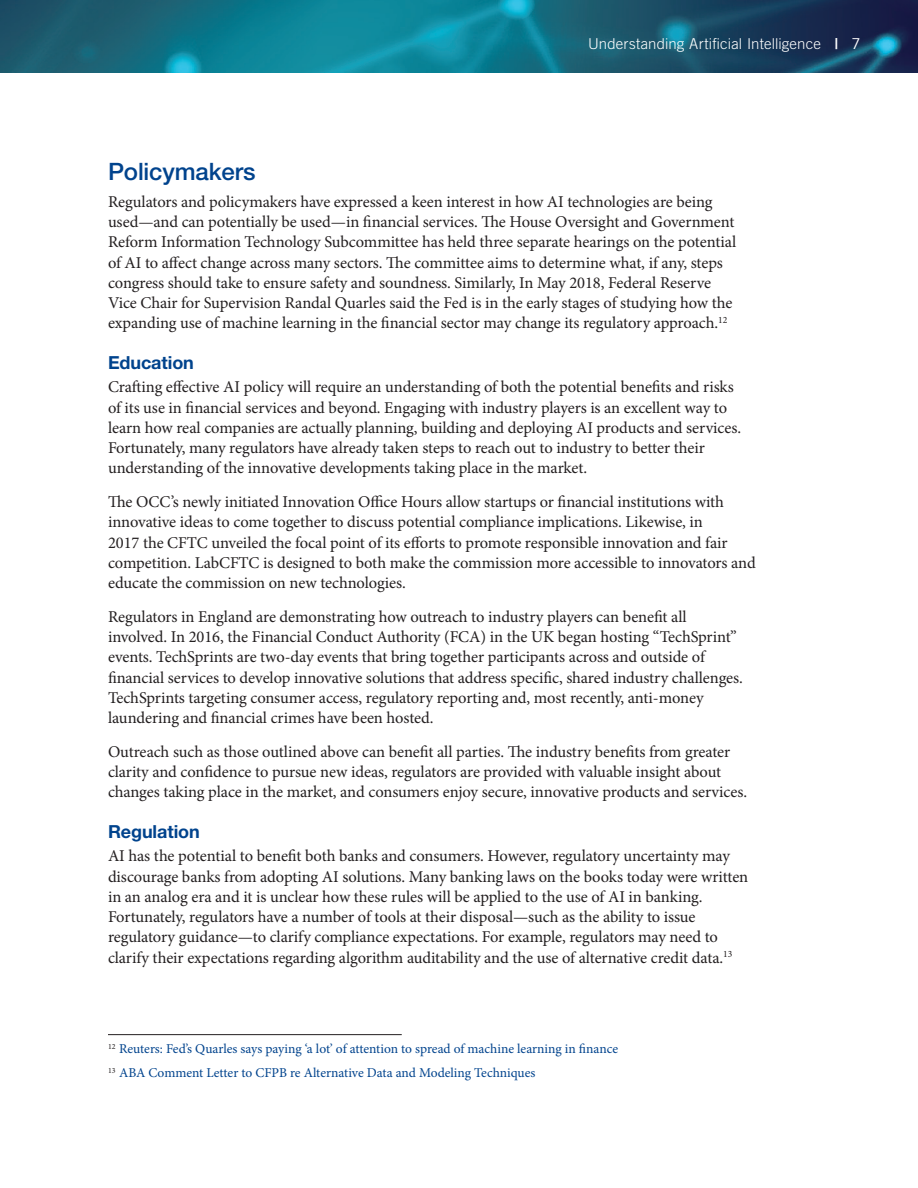
<style>
.page{position:relative;width:918px;height:1188px;background:#fff}
.page>*{position:absolute;margin:0;border:0;box-sizing:border-box;transform-origin:0 0}
.Section_Headline{font:500 24px "Helvetica Neue LT Std";letter-spacing:-.005em;color:#00438d}
.Sub_1{font:700 18px "Helvetica Neue LT Std";letter-spacing:-.005em;color:#00438d}
.Minion_Paragraph{font:16.5px/20.2px "Minion Pro";letter-spacing:-.005em;color:#231f20}
.t1{font:300 15px "Trade Gothic LT Std";letter-spacing:.01em;color:#fff}
.Footnote_text{font:13.5px "Minion Pro";color:#00438d}
.s1{font-family:"Trade Gothic LT Std Bd 2";font-weight:400}
.s2{font-weight:400}
</style>
<div class="page">
<img style="left:0;top:0;width:918px;height:73px">
<hr style="left:108px;top:1034px;width:294px;height:1px;background:#231f20">
<p class="t1" style="left:588px;top:35px;width:274px">Understanding Artificial Intelligence <span class="s1">|</span> <span class="s2">7</span></p>
<p class="Section_Headline" style="left:108px;top:157px;width:149px">Policymakers</p>
<p class="Minion_Paragraph" style="left:108px;top:192px;width:630px">Regulators and policymakers have expressed a keen interest in how AI technologies are being used—and can potentially be used—in financial services. The House Oversight and Government Reform Information Technology Subcommittee has held three separate hearings on the potential of AI to affect change across many sectors. The committee aims to determine what, if any, steps congress should take to ensure safety and soundness. Similarly, In May 2018, Federal Reserve Vice Chair for Supervision Randal Quarles said the Fed is in the early stages of studying how the expanding use of machine learning in the financial sector may change its regulatory approach.<sup>12</sup></p>
<p class="Sub_1" style="left:108px;top:351px;width:87px">Education</p>
<p class="Minion_Paragraph" style="left:108px;top:377px;width:635px">Crafting effective AI policy will require an understanding of both the potential benefits and risks of its use in financial services and beyond. Engaging with industry players is an excellent way to learn how real companies are actually planning, building and deploying AI products and services.<br>Fortunately, many regulators have already taken steps to reach out to industry to better their understanding of the innovative developments taking place in the market.</p>
<p class="Minion_Paragraph" style="left:108px;top:492px;width:649px">The OCC’s newly initiated Innovation Office Hours allow startups or financial institutions with innovative ideas to come together to discuss potential compliance implications. Likewise, in<br>2017 the CFTC unveiled the focal point of its efforts to promote responsible innovation and fair competition. LabCFTC is designed to both make the commission more accessible to innovators and educate the commission on new technologies.</p>
<p class="Minion_Paragraph" style="left:108px;top:607px;width:636px">Regulators in England are demonstrating how outreach to industry players can benefit all involved. In 2016, the Financial Conduct Authority (FCA) in the UK began hosting “TechSprint” events. TechSprints are two-day events that bring together participants across and outside of financial services to develop innovative solutions that address specific, shared industry challenges.<br>TechSprints targeting consumer access, regulatory reporting and, most recently, anti-money laundering and financial crimes have been hosted.</p>
<p class="Minion_Paragraph" style="left:108px;top:742px;width:641px">Outreach such as those outlined above can benefit all parties. The industry benefits from greater clarity and confidence to pursue new ideas, regulators are provided with valuable insight about changes taking place in the market, and consumers enjoy secure, innovative products and services.</p>
<p class="Sub_1" style="left:108px;top:820px;width:93px">Regulation</p>
<p class="Minion_Paragraph" style="left:108px;top:846px;width:642px">AI has the potential to benefit both banks and consumers. However, regulatory uncertainty may discourage banks from adopting AI solutions. Many banking laws on the books today were written in an analog era and it is unclear how these rules will be applied to the use of AI in banking.<br>Fortunately, regulators have a number of tools at their disposal—such as the ability to issue regulatory guidance—to clarify compliance expectations. For example, regulators may need to clarify their expectations regarding algorithm auditability and the use of alternative credit data.<sup>13</sup></p>
<p class="Footnote_text" style="left:108px;top:1040px;width:512px"><sup>12</sup> Reuters: Fed’s Quarles says paying ‘a lot’ of attention to spread of machine learning in finance</p>
<p class="Footnote_text" style="left:108px;top:1064px;width:429px"><sup>13</sup> ABA Comment Letter to CFPB re Alternative Data and Modeling Techniques</p>
</div>
